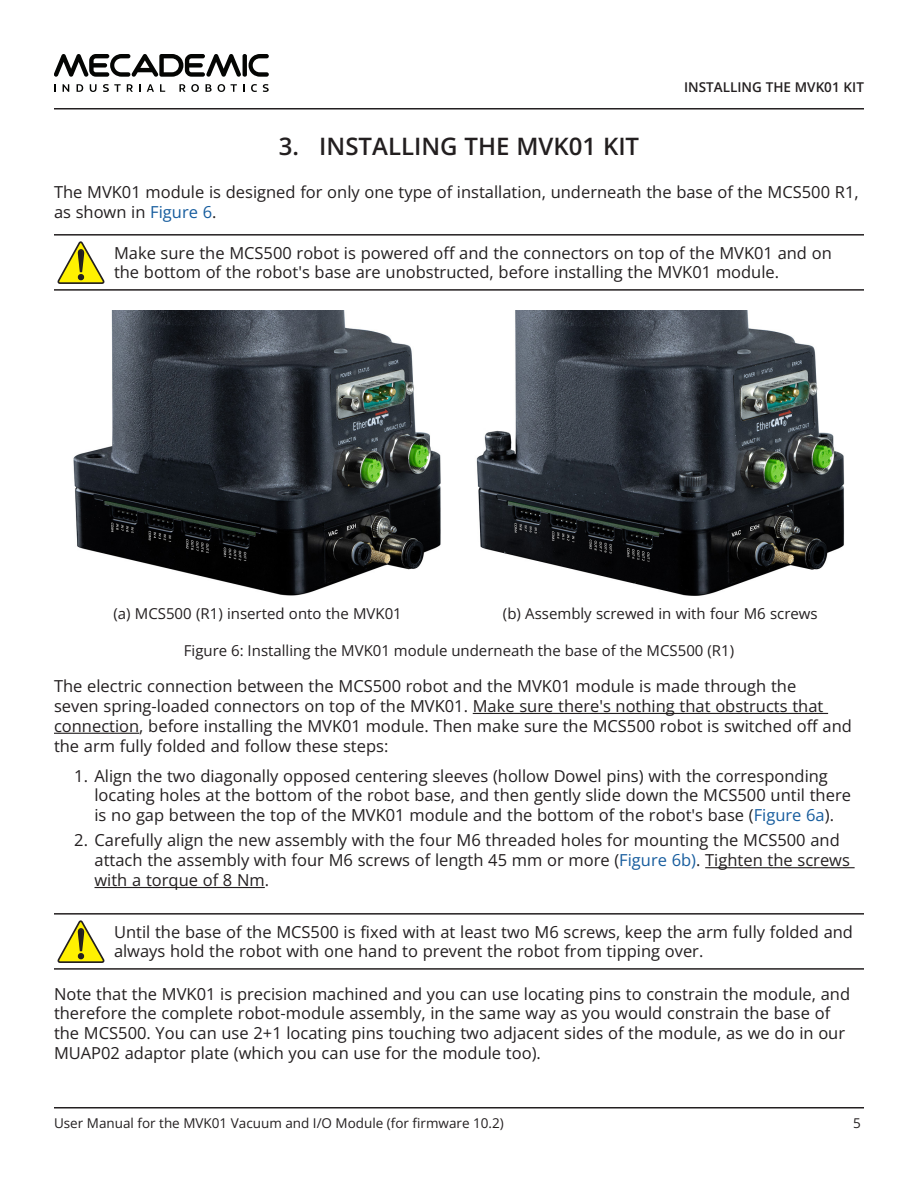
<style>
.page{position:relative;width:918px;height:1188px;background:#fff}
.page>*{position:absolute;margin:0;border:0;box-sizing:border-box;transform-origin:0 0}
.t1{font:600 24px "Open Sans";color:#231f20}
.Body_Text{font:16.5px/19.8px "Open Sans";color:#231f20}
.Cell_Normal_centered{font:15px "Open Sans";color:#231f20}
.t2{font:13.5px "Open Sans";color:#231f20}
.t3{font:600 13.5px "Open Sans";color:#231f20}
.s1{color:#175d9e}
</style>
<div class="page">
<hr style="left:54px;top:1107px;width:810px;height:1px;background:#231f20">
<hr style="left:54px;top:108px;width:810px;height:2px;background:#231f20">
<svg style="left:54px;top:54px;width:215px;height:23px"></svg>
<svg style="left:63px;top:84px;width:6px;height:8px"></svg>
<svg style="left:77px;top:84px;width:6px;height:8px"></svg>
<svg style="left:90px;top:84px;width:7px;height:8px"></svg>
<svg style="left:103px;top:84px;width:18px;height:8px"></svg>
<svg style="left:127px;top:84px;width:6px;height:8px"></svg>
<svg style="left:139px;top:84px;width:2px;height:8px"></svg>
<svg style="left:147px;top:84px;width:7px;height:8px"></svg>
<svg style="left:160px;top:84px;width:5px;height:8px"></svg>
<svg style="left:179px;top:84px;width:20px;height:8px"></svg>
<svg style="left:206px;top:84px;width:6px;height:8px"></svg>
<svg style="left:218px;top:84px;width:7px;height:8px"></svg>
<svg style="left:231px;top:84px;width:6px;height:8px"></svg>
<svg style="left:251px;top:84px;width:6px;height:8px"></svg>
<svg style="left:263px;top:84px;width:6px;height:8px"></svg>
<hr style="left:473px;top:713px;width:355px;height:1px;background:#231f20">
<hr style="left:54px;top:733px;width:85px;height:1px;background:#231f20">
<hr style="left:705px;top:867px;width:150px;height:1px;background:#231f20">
<hr style="left:94px;top:887px;width:171px;height:1px;background:#231f20">
<hr style="left:54px;top:234px;width:54px;height:2px;background:#231f20">
<hr style="left:108px;top:234px;width:756px;height:2px;background:#231f20">
<hr style="left:54px;top:289px;width:54px;height:2px;background:#231f20">
<hr style="left:108px;top:289px;width:756px;height:2px;background:#231f20">
<img style="left:73px;top:311px;width:368px;height:285px">
<img style="left:476px;top:311px;width:369px;height:285px">
<hr style="left:54px;top:913px;width:54px;height:2px;background:#231f20">
<hr style="left:108px;top:913px;width:756px;height:2px;background:#231f20">
<hr style="left:54px;top:968px;width:54px;height:2px;background:#231f20">
<hr style="left:108px;top:968px;width:756px;height:2px;background:#231f20">
<svg style="left:57px;top:241px;width:48px;height:43px"></svg>
<svg style="left:57px;top:920px;width:48px;height:43px"></svg>
<p class="t3" style="left:684px;top:78px;width:13px">INSTALLIN</p>
<p class="t3" style="left:752px;top:78px;width:23px">G THE</p>
<p class="t3" style="left:795px;top:78px;width:64px">MVK01 KIT</p>
<p class="t1" style="left:279px;top:130px;width:362px">3. INSTALLING THE MVK01 KIT</p>
<p class="Body_Text" style="left:54px;top:182px;width:806px">The MVK01 module is designed for only one type of installation, underneath the base of the MCS500 R1, as shown in <span class="s1">Figure 6</span>.</p>
<p class="Body_Text" style="left:114px;top:242px;width:719px">Make sure the MCS500 robot is powered off and the connectors on top of the MVK01 and on the bottom of the robot's base are unobstructed, before installing the MVK01 module.</p>
<p class="Cell_Normal_centered" style="left:113px;top:604px;width:290px">(a) MCS500 (R1) inserted onto the MVK01</p>
<p class="Cell_Normal_centered" style="left:503px;top:604px;width:316px">(b) Assembly screwed in with four M6 screws</p>
<p class="Cell_Normal_centered" style="left:184px;top:640px;width:552px">Figure 6: Installing the MVK01 module underneath the base of the MCS500 (R1)</p>
<p class="Body_Text" style="left:54px;top:676px;width:799px">The electric connection between the MCS500 robot and the MVK01 module is made through the<br>seven spring-loaded connectors on top of the MVK01. Make sure there's nothing that obstructs that connection, before installing the MVK01 module. Then make sure the MCS500 robot is switched off and the arm fully folded and follow these steps:</p>
<p class="Body_Text" style="left:94px;top:765px;width:758px;text-indent:-20px">1. Align the two diagonally opposed centering sleeves (hollow Dowel pins) with the corresponding locating holes at the bottom of the robot base, and then gently slide down the MCS500 until there is no gap between the top of the MVK01 module and the bottom of the robot's base (<span class="s1">Figure 6a</span>).</p>
<p class="Body_Text" style="left:94px;top:830px;width:757px;text-indent:-20px">2. Carefully align the new assembly with the four M6 threaded holes for mounting the MCS500 and attach the assembly with four M6 screws of length 45 mm or more (<span class="s1">Figure 6b)</span>. Tighten the screws with a torque of 8 Nm.</p>
<p class="Body_Text" style="left:114px;top:921px;width:741px">Until the base of the MCS500 is fixed with at least two M6 screws, keep the arm fully folded and always hold the robot with one hand to prevent the robot from tipping over.</p>
<p class="Body_Text" style="left:54px;top:983px;width:798px">Note that the MVK01 is precision machined and you can use locating pins to constrain the module, and therefore the complete robot-module assembly, in the same way as you would constrain the base of the MCS500. You can use 2+1 locating pins touching two adjacent sides of the module, as we do in our MUAP02 adaptor plate (which you can use for the module too).</p>
<p class="t2" style="left:54px;top:1114px;width:451px">User Manual for the MVK01 Vacuum and I/O Module (for firmware 10.2)</p>
<p class="t2" style="left:853px;top:1114px;width:9px">5</p>
</div>
